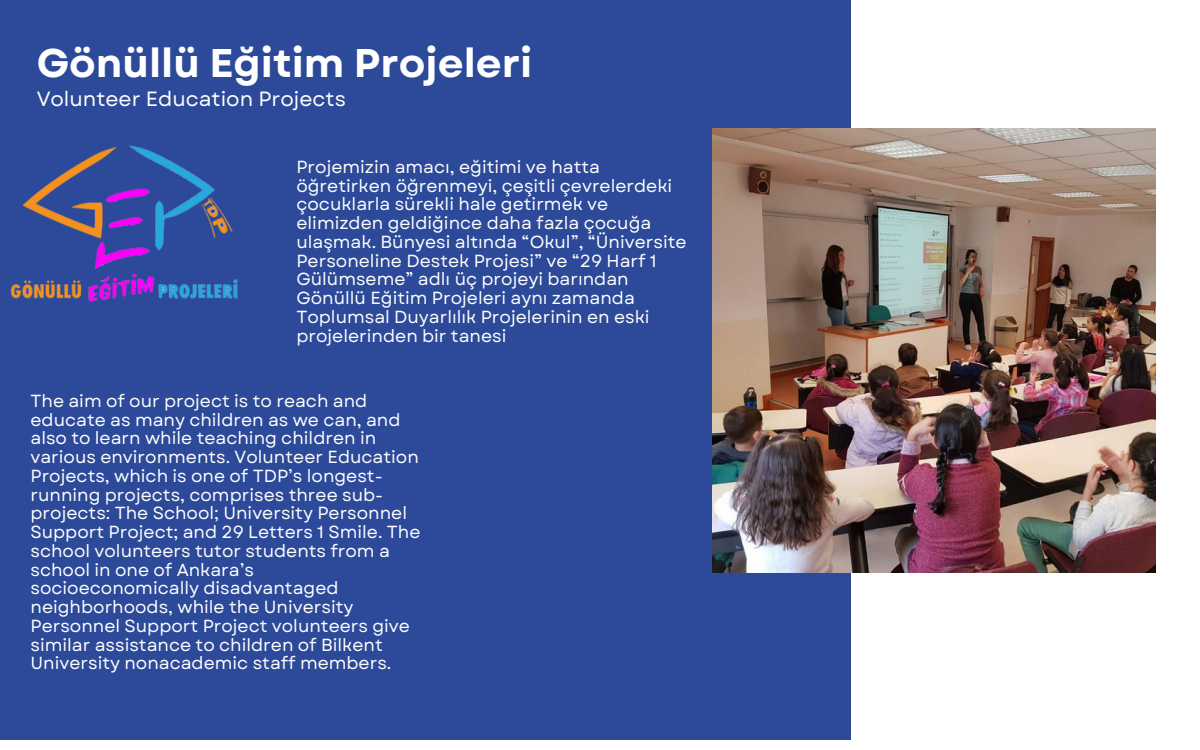
<style>
.page{position:relative;width:1200px;height:750px;background:#fff}
.page>*{position:absolute;margin:0;border:0;box-sizing:border-box;transform-origin:0 0}
.t1{font:700 40px "Garet";color:#fff}
.t2{font:20.62px "Garet";color:#fff}
.t3{font:17.5px/18.8px "Garet";color:#fff}
</style>
<div class="page">
<div style="left:0;top:0;width:850px;height:740px;background:#2c4a99"></div>
<img style="left:713px;top:129px;width:442px;height:443px">
<img style="left:10px;top:145px;width:228px;height:157px">
<p class="t1" style="left:37px;top:35px;width:497px">Gönüllü Eğitim Projeleri</p>
<p class="t2" style="left:37px;top:84px;width:311px">Volunteer Education Projects</p>
<p class="t3" style="left:296px;top:157px;width:392px">Projemizin amacı, eğitimi ve hatta öğretirken öğrenmeyi, çeşitli çevrelerdeki çocuklarla sürekli hale getirmek ve elimizden geldiğince daha fazla çocuğa ulaşmak. Bünyesi altında “Okul”, “Üniversite Personeline Destek Projesi” ve “29 Harf 1<br>Gülümseme” adlı üç projeyi barından Gönüllü Eğitim Projeleri aynı zamanda Toplumsal Duyarlılık Projelerinin en eski projelerinden bir tanesi</p>
<p class="t3" style="left:31px;top:392px;width:391px">The aim of our project is to reach and educate as many children as we can, and also to learn while teaching children in various environments. Volunteer Education Projects, which is one of TDP’s longest&shy;running projects, comprises three sub&shy;projects: The School; University Personnel Support Project; and 29 Letters 1 Smile. The school volunteers tutor students from a school in one of Ankara’s socioeconomically disadvantaged neighborhoods, while the University Personnel Support Project volunteers give similar assistance to children of Bilkent University nonacademic staff members.</p>
</div>
